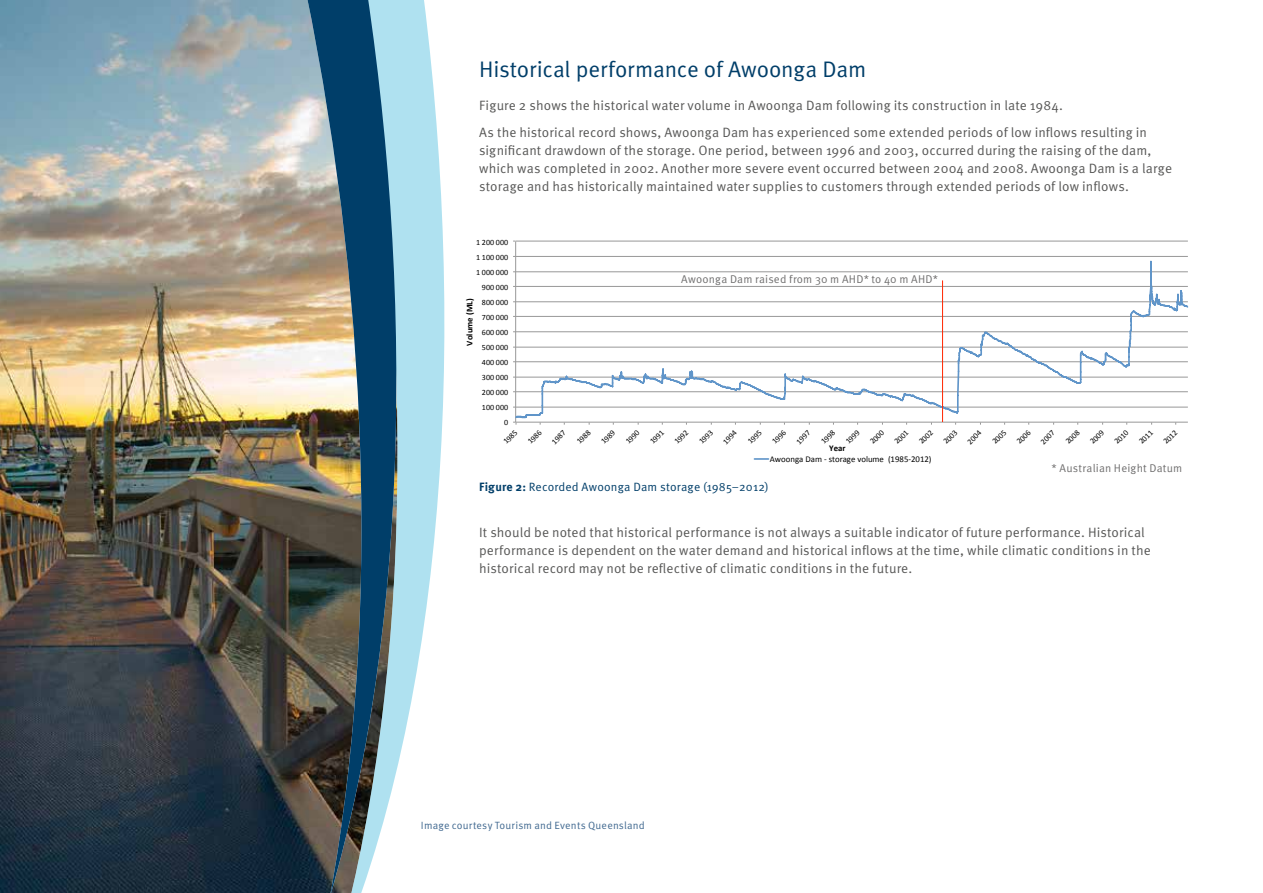
<style>
.page{position:relative;width:1263px;height:893px;background:#fff}
.page>*{position:absolute;margin:0;border:0;box-sizing:border-box;transform-origin:0 0}
.t1{font:22.5px "Meta OT";letter-spacing:-.01em;color:#003e69}
.t2{font:13.5px/18px "Meta OT";letter-spacing:.005em;color:#575756}
.t3{font:12px "Meta OT";letter-spacing:.015em;color:#003e69}
.t4{font:11.25px "Meta OT";letter-spacing:.02em;color:#706f6f}
.t5{font:10.5px "Meta OT";letter-spacing:.015em;color:#416990}
.t6{font:8.85px "Calibri";color:#000}
.t7{font:700 8.85px "Calibri";color:#000}
.t8{font:8.1px "Calibri";color:#000}
.s1{font-weight:700}
</style>
<div class="page">
<img style="left:0;top:0;width:292px;height:893px">
<svg style="left:415px;top:0;width:30px;height:680px;fill:#afe1f0"></svg>
<img style="left:292px;top:0;width:123px;height:893px">
<svg style="left:513px;top:240px;width:676px;height:220px"></svg>
<hr style="left:942px;top:280px;width:1px;height:142px;background:#ff2600">
<h1 class="t1" style="left:479px;top:55px;width:389px">Historical performance of Awoonga Dam</h1>
<p class="t2" style="left:479px;top:92px;width:669px;line-height:26.5px">Figure 2 shows the historical water volume in Awoonga Dam following its construction in late 1984.<br>As the historical record shows, Awoonga Dam has experienced some extended periods of low inflows resulting in</p>
<p class="t2" style="left:479px;top:141px;width:694px">significant drawdown of the storage. One period, between 1996 and 2003, occurred during the raising of the dam, which was completed in 2002. Another more severe event occurred between 2004 and 2008. Awoonga Dam is a large storage and has historically maintained water supplies to customers through extended periods of low inflows.</p>
<p class="t8" style="left:476px;top:237px;width:34px">1 200 000</p>
<p class="t8" style="left:476px;top:252px;width:34px">1 100 000</p>
<p class="t8" style="left:476px;top:267px;width:34px">1 000 000</p>
<p class="t7" style="left:464px;top:346px;width:49px;rotate:-90deg">Volume (ML)</p>
<p class="t8" style="left:482px;top:282px;width:28px">900 000</p>
<p class="t8" style="left:482px;top:297px;width:28px">800 000</p>
<p class="t8" style="left:482px;top:312px;width:28px">700 000</p>
<p class="t8" style="left:482px;top:327px;width:28px">600 000</p>
<p class="t8" style="left:482px;top:342px;width:28px">500 000</p>
<p class="t8" style="left:482px;top:357px;width:28px">400 000</p>
<p class="t8" style="left:482px;top:372px;width:28px">300 000</p>
<p class="t8" style="left:482px;top:387px;width:28px">200 000</p>
<p class="t8" style="left:482px;top:402px;width:28px">100 000</p>
<p class="t8" style="left:504px;top:418px;width:6px">0</p>
<p class="t4" style="left:681px;top:272px;width:258px">Awoonga Dam raised from 30 m AHD* to 40 m AHD*</p>
<p class="t8" style="left:501px;top:439px;width:18px;rotate:-45deg">1985</p>
<p class="t8" style="left:525px;top:439px;width:18px;rotate:-45deg">1986</p>
<p class="t8" style="left:549px;top:439px;width:18px;rotate:-45deg">1987</p>
<p class="t8" style="left:574px;top:439px;width:18px;rotate:-45deg">1988</p>
<p class="t8" style="left:599px;top:439px;width:18px;rotate:-45deg">1989</p>
<p class="t8" style="left:623px;top:439px;width:18px;rotate:-45deg">1990</p>
<p class="t8" style="left:647px;top:439px;width:18px;rotate:-45deg">1991</p>
<p class="t8" style="left:672px;top:439px;width:18px;rotate:-45deg">1992</p>
<p class="t8" style="left:696px;top:439px;width:18px;rotate:-45deg">1993</p>
<p class="t8" style="left:720px;top:439px;width:18px;rotate:-45deg">1994</p>
<p class="t8" style="left:745px;top:439px;width:18px;rotate:-45deg">1995</p>
<p class="t8" style="left:770px;top:439px;width:18px;rotate:-45deg">1996</p>
<p class="t8" style="left:794px;top:439px;width:18px;rotate:-45deg">1997</p>
<p class="t8" style="left:819px;top:439px;width:18px;rotate:-45deg">1998</p>
<p class="t8" style="left:843px;top:439px;width:18px;rotate:-45deg">1999</p>
<p class="t8" style="left:867px;top:439px;width:18px;rotate:-45deg">2000</p>
<p class="t8" style="left:892px;top:439px;width:18px;rotate:-45deg">2001</p>
<p class="t8" style="left:916px;top:439px;width:18px;rotate:-45deg">2002</p>
<p class="t8" style="left:941px;top:439px;width:18px;rotate:-45deg">2003</p>
<p class="t8" style="left:965px;top:439px;width:18px;rotate:-45deg">2004</p>
<p class="t8" style="left:990px;top:439px;width:18px;rotate:-45deg">2005</p>
<p class="t8" style="left:1014px;top:439px;width:18px;rotate:-45deg">2006</p>
<p class="t8" style="left:1038px;top:439px;width:18px;rotate:-45deg">2007</p>
<p class="t8" style="left:1063px;top:439px;width:18px;rotate:-45deg">2008</p>
<p class="t8" style="left:1088px;top:439px;width:18px;rotate:-45deg">2009</p>
<p class="t8" style="left:1112px;top:439px;width:18px;rotate:-45deg">2010</p>
<p class="t8" style="left:1136px;top:439px;width:18px;rotate:-45deg">2011</p>
<p class="t8" style="left:1161px;top:439px;width:18px;rotate:-45deg">2012</p>
<p class="t7" style="left:829px;top:442px;width:18px">Year</p>
<p class="t6" style="left:770px;top:454px;width:163px">Awoonga Dam --‐ storage volume (1985--‐2012)</p>
<p class="t4" style="left:1052px;top:461px;width:132px">* Australian Height Datum</p>
<p class="t3" style="left:479px;top:479px;width:291px"><span class="s1">Figure 2:</span> Recorded Awoonga Dam storage (1985–2012)</p>
<p class="t2" style="left:479px;top:524px;width:673px">It should be noted that historical performance is not always a suitable indicator of future performance. Historical performance is dependent on the water demand and historical inflows at the time, while climatic conditions in the historical record may not be reflective of climatic conditions in the future.</p>
<p class="t5" style="left:421px;top:819px;width:225px">Image courtesy Tourism and Events Queensland</p>
</div>
